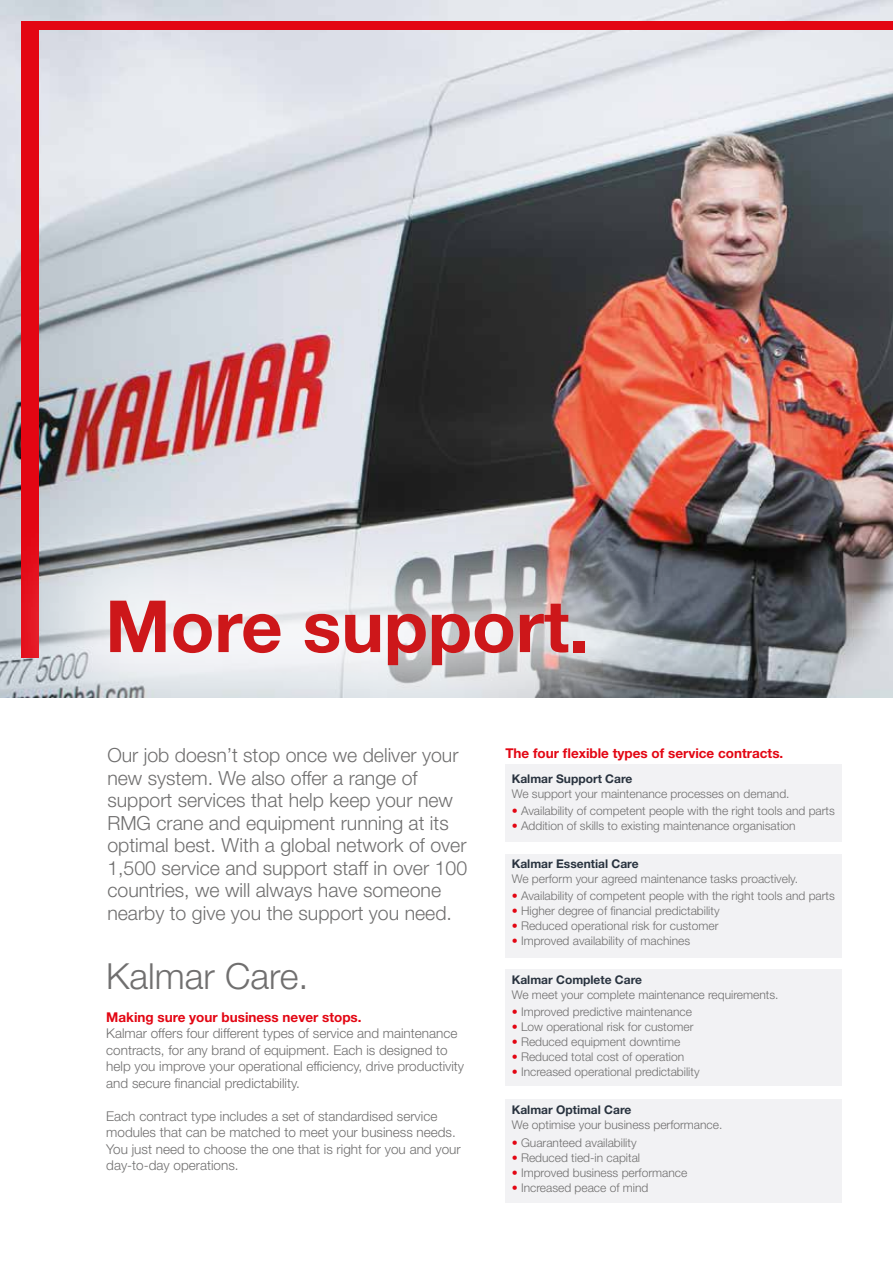
<style>
.page{position:relative;width:893px;height:1263px;background:#fff}
.page>*{position:absolute;margin:0;border:0;box-sizing:border-box;transform-origin:0 0}
.t1{font:700 72px "Helvetica Neue LT Std";color:#cd171a}
.t2{font:300 36px "Helvetica Neue LT Std";color:#706f6f}
.t3{font:300 19.5px/22.5px "Helvetica Neue LT Std";color:#706f6f}
.t4{font:300 13.5px/16.5px "Helvetica Neue LT Std";color:#706f6f}
.t5{font:700 13.5px "Helvetica Neue LT Std";color:#e30613}
.t6{font:300 12px "Helvetica Neue LT Std";color:#706f6f}
.t7{font:700 12px "Helvetica Neue LT Std";color:#29333f}
.s1{color:#e30613}
</style>
<div class="page">
<img style="left:0;top:0;width:893px;height:697px">
<div style="left:21px;top:21px;width:17px;height:637px;background:#e30613"></div>
<div style="left:21px;top:21px;width:872px;height:9px;background:#e30613"></div>
<div style="left:0;top:488px;width:695px;height:289px;background:#fff;opacity:.75"></div>
<div style="left:505px;top:764px;width:337px;height:78px;background:#f2f2f4"></div>
<div style="left:505px;top:854px;width:337px;height:103px;background:#f2f2f4"></div>
<div style="left:505px;top:969px;width:337px;height:116px;background:#f2f2f4"></div>
<div style="left:505px;top:1099px;width:337px;height:104px;background:#f2f2f4"></div>
<h1 class="t1" style="left:105px;top:582px;width:486px">More support.</h1>
<p class="t3" style="left:107px;top:744px;width:361px">Our job doesn’t stop once we deliver your new system. We also offer a range of support services that help keep your new RMG crane and equipment running at its optimal best. With a global network of over 1,500 service and support staff in over 100 countries, we will always have someone nearby to give you the support you need.</p>
<h2 class="t2" style="left:106px;top:954px;width:204px">Kalmar Care.</h2>
<p class="t5" style="left:106px;top:1009px;width:257px">Making sure your business never stops.</p>
<p class="t4" style="left:106px;top:1025px;width:359px">Kalmar offers four different types of service and maintenance contracts, for any brand of equipment. Each is designed to help you improve your operational efficiency, drive productivity and secure financial predictability.</p>
<p class="t4" style="left:106px;top:1107px;width:356px">Each contract type includes a set of standardised service modules that can be matched to meet your business needs.<br>You just need to choose the one that is right for you and your day-to-day operations.</p>
<p class="t5" style="left:505px;top:745px;width:279px">The four flexible types of service contracts.</p>
<p class="t7" style="left:512px;top:771px;width:122px">Kalmar Support Care</p>
<p class="t6" style="left:512px;top:786px;width:279px">We support your maintenance processes on demand.</p>
<p class="t6" style="left:512px;top:803px;width:325px"><span class="s1">•</span> Availability of competent people with the right tools and parts</p>
<p class="t6" style="left:512px;top:818px;width:286px"><span class="s1">•</span> Addition of skills to existing maintenance organisation</p>
<p class="t7" style="left:512px;top:856px;width:128px">Kalmar Essential Care</p>
<p class="t6" style="left:512px;top:871px;width:288px">We perform your agreed maintenance tasks proactively.</p>
<p class="t6" style="left:512px;top:889px;width:325px"><span class="s1">•</span> Availability of competent people with the right tools and parts</p>
<p class="t6" style="left:512px;top:904px;width:209px"><span class="s1">•</span> Higher degree of financial predictability</p>
<p class="t6" style="left:512px;top:919px;width:208px"><span class="s1">•</span> Reduced operational risk for customer</p>
<p class="t6" style="left:512px;top:934px;width:180px"><span class="s1">•</span> Improved availability of machines</p>
<p class="t7" style="left:512px;top:972px;width:132px">Kalmar Complete Care</p>
<p class="t6" style="left:512px;top:987px;width:268px">We meet your complete maintenance requirements.</p>
<p class="t6" style="left:512px;top:1004px;width:182px"><span class="s1">•</span> Improved predictive maintenance</p>
<p class="t6" style="left:512px;top:1019px;width:183px"><span class="s1">•</span> Low operational risk for customer</p>
<p class="t6" style="left:512px;top:1034px;width:170px"><span class="s1">•</span> Reduced equipment downtime</p>
<p class="t6" style="left:512px;top:1049px;width:174px"><span class="s1">•</span> Reduced total cost of operation</p>
<p class="t6" style="left:512px;top:1064px;width:189px"><span class="s1">•</span> Increased operational predictability</p>
<p class="t7" style="left:512px;top:1103px;width:121px">Kalmar Optimal Care</p>
<p class="t6" style="left:512px;top:1118px;width:212px">We optimise your business performance.</p>
<p class="t6" style="left:512px;top:1135px;width:126px"><span class="s1">•</span> Guaranteed availability</p>
<p class="t6" style="left:512px;top:1150px;width:130px"><span class="s1">•</span> Reduced tied-in capital</p>
<p class="t6" style="left:512px;top:1165px;width:177px"><span class="s1">•</span> Improved business performance</p>
<p class="t6" style="left:512px;top:1180px;width:138px"><span class="s1">•</span> Increased peace of mind</p>
</div>
